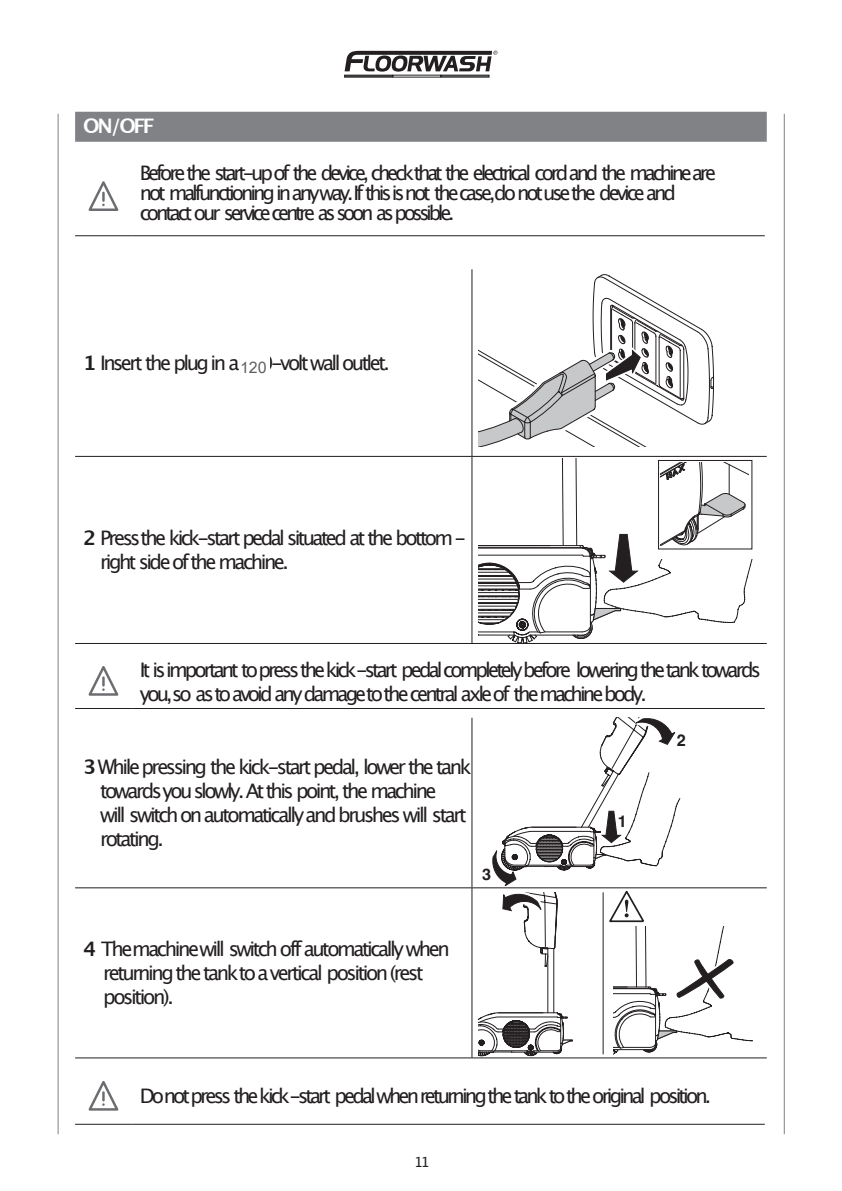
<style>
.page{position:relative;width:842px;height:1191px;background:#fff}
.page>*{position:absolute;margin:0;border:0;box-sizing:border-box;transform-origin:0 0}
.t1{font:20px/20px "Lucida Grande";letter-spacing:-.145em;color:#231f20}
.t2{font:20px/24px "Lucida Grande";letter-spacing:-.125em;color:#231f20}
.t3{font:20px/24px "Lucida Grande";letter-spacing:-.12em;color:#231f20}
.t4{font:700 20px "Lucida Grande";color:#fff}
.t5{font:700 16.2px "Helvetica";color:#231f20}
.t6{font:15.9px "Arial Unicode MS";color:#61605f}
.t7{font:14px "Lucida Grande";color:#231f20}
.s1{font-weight:700}
</style>
<div class="page">
<hr style="left:58px;top:114px;width:1px;height:1020px;background:#808285">
<hr style="left:784px;top:114px;width:1px;height:1020px;background:#808285">
<div style="left:344px;top:75px;width:49px;height:2px;background:#4b4c4d;border:1px solid #231f20"></div>
<div style="left:441px;top:75px;width:48px;height:2px;background:#727477;border:1px solid #231f20"></div>
<svg style="left:345px;top:51px;width:153px;height:21px"></svg>
<svg style="left:478px;top:274px;width:280px;height:782px"></svg>
<hr style="left:603px;top:893px;width:1px;height:161px;background:#231f20">
<div style="left:75px;top:112px;width:692px;height:30px;background:#808285"></div>
<hr style="left:75px;top:235px;width:57px;height:1px;background:#231f20">
<hr style="left:132px;top:235px;width:633px;height:1px;background:#231f20">
<svg style="left:88px;top:181px;width:31px;height:30px"></svg>
<hr style="left:472px;top:269px;width:1px;height:187px;background:#231f20">
<hr style="left:472px;top:456px;width:295px;height:1px;background:#231f20">
<hr style="left:472px;top:457px;width:1px;height:186px;background:#231f20">
<hr style="left:472px;top:643px;width:295px;height:1px;background:#231f20">
<hr style="left:75px;top:456px;width:397px;height:1px;background:#231f20">
<hr style="left:75px;top:643px;width:397px;height:1px;background:#231f20">
<hr style="left:75px;top:708px;width:57px;height:1px;background:#231f20">
<hr style="left:132px;top:708px;width:633px;height:1px;background:#231f20">
<svg style="left:88px;top:666px;width:31px;height:30px"></svg>
<hr style="left:472px;top:718px;width:1px;height:170px;background:#231f20">
<hr style="left:472px;top:888px;width:295px;height:1px;background:#231f20">
<hr style="left:472px;top:888px;width:1px;height:170px;background:#231f20">
<hr style="left:472px;top:1058px;width:295px;height:1px;background:#231f20">
<hr style="left:75px;top:888px;width:397px;height:1px;background:#231f20">
<hr style="left:75px;top:1058px;width:397px;height:1px;background:#231f20">
<hr style="left:75px;top:1124px;width:57px;height:1px;background:#231f20">
<hr style="left:132px;top:1124px;width:633px;height:1px;background:#231f20">
<svg style="left:88px;top:1081px;width:31px;height:30px"></svg>
<p class="t4" style="left:83px;top:117px;width:73px">ON/OFF</p>
<p class="t1" style="left:140px;top:164px;width:578px">Before the start-up of the device, checkthat the electrical cord and the machine are not malfunctioning in anyway. If this is not the case,do not use the device and contact our service centre as soon as possible.</p>
<p class="t2" style="left:83px;top:353px;width:308px"><span class="s1">1</span> Insert the plug in a 230-volt wall outlet.</p>
<p class="t6" style="left:240px;top:361px;width:28px">120</p>
<p class="t1" style="left:100px;top:528px;width:367px;line-height:24px;text-indent:-17px"><span class="s1">2</span> Pressthe kick-start pedal situated at the bottom - right side of the machine.</p>
<p class="t1" style="left:140px;top:659px;width:623px;line-height:24px">It is important to press the kick-start pedal completely before lowering the tank towards you,so as to avoid any damageto the central axle of the machine body.</p>
<p class="t2" style="left:100px;top:757px;width:373px;text-indent:-17px"><span class="s1">3</span> While pressing the kick-start pedal, lower the tank towardsyou slowly. At this point, the machine<br>will switch on automatically and brushes will start rotating.</p>
<p class="t5" style="left:482px;top:868px;width:11px">3</p>
<p class="t3" style="left:103px;top:939px;width:348px;text-indent:-20px"><span class="s1">4</span> Themachinewill switch off automatically when returning the tankto a vertical position (rest position).</p>
<p class="t5" style="left:618px;top:815px;width:11px">1</p>
<p class="t5" style="left:677px;top:734px;width:11px">2</p>
<p class="t1" style="left:140px;top:1088px;width:573px">Donot press the kick-start pedal when returning the tank to the original position.</p>
<p class="t7" style="left:414px;top:1156px;width:17px">11</p>
</div>
